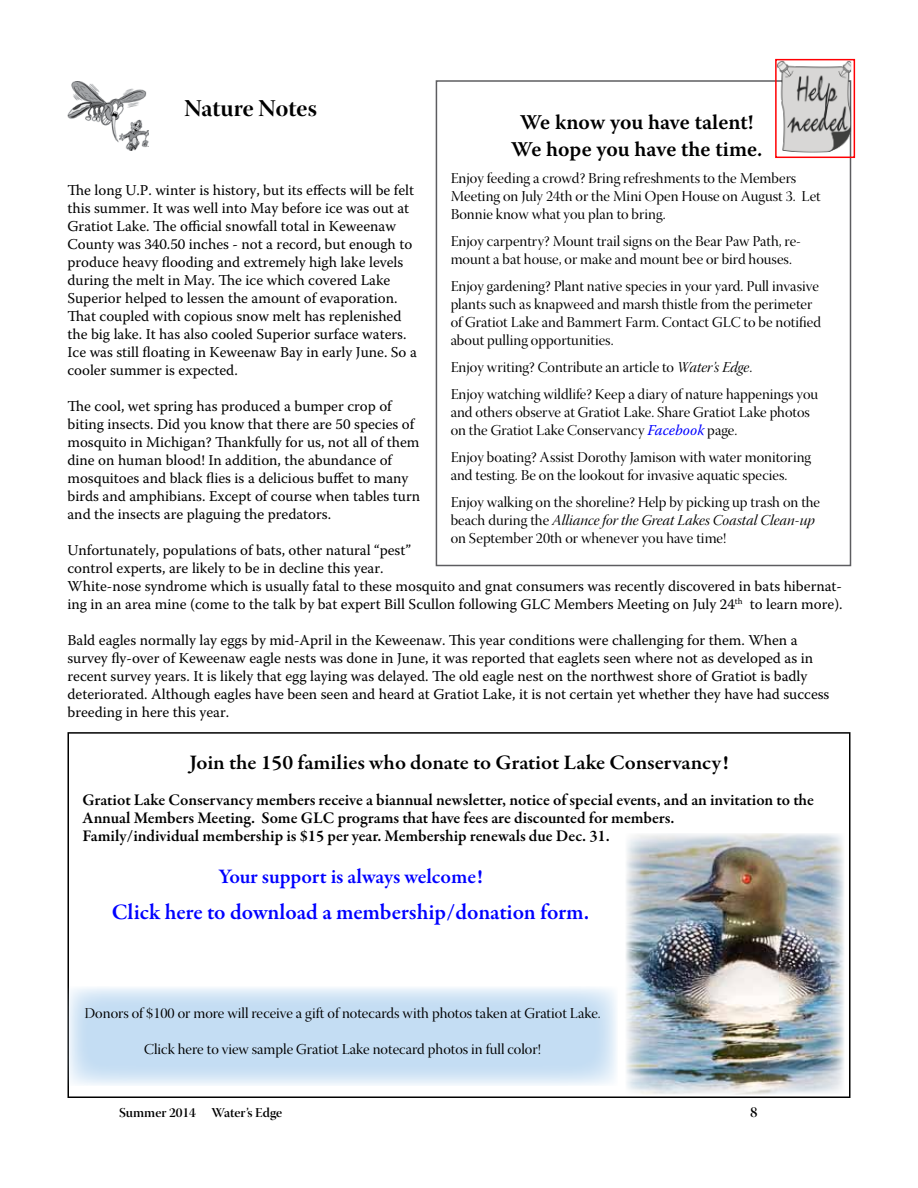
<style>
.page{position:relative;width:918px;height:1188px;background:#fff}
.page>*{position:absolute;margin:0;border:0;box-sizing:border-box;transform-origin:0 0}
.t1{font:24px "Warnock Pro Bold Disp";color:#000}
.t2{font:600 22.5px "Garamond Premr Pro";letter-spacing:-.005em;color:#00f}
.t3{font:600 21px "Garamond Premr Pro";color:#000;scale:1.04 1}
.t4{font:600 21px/27px "Warnock Pro";color:#000;text-align:center}
.t5{font:600 21px "Garamond Premr Pro";letter-spacing:-.005em;color:#00f}
.t6{font:600 16.5px/18px "Garamond Premr Pro";letter-spacing:-.005em;color:#000}
.t7{font:15px/18px "Warnock Pro";color:#000}
.t8{font:15px/18px "Warnock Pro Disp";color:#000}
.t9{font:15px "Warnock Pro It Disp";color:#000}
.t10{font:15px "Warnock Pro Semibold Disp";color:#000}
.t11{font:13.5px "Warnock Pro Semibold Disp";color:#000}
.s1{font-family:"Warnock Pro It Disp"}
.s2{font-family:"Warnock Pro";font-style:italic;color:#00f}
.s3{font-family:"Warnock Pro Disp"}
</style>
<div class="page">
<div style="left:68px;top:732px;width:782px;height:366px;border:2px solid #000"></div>
<img style="left:626px;top:833px;width:218px;height:261px">
<svg style="left:68px;top:987px;width:548px;height:99px;background:#cce1f4"></svg>
<div style="left:436px;top:80px;width:415px;height:486px;border:2px solid #5d5d60"></div>
<img style="left:778px;top:62px;width:73px;height:93px">
<div style="left:775px;top:59px;width:80px;height:99px;border:2px solid #ff0003"></div>
<img style="left:68px;top:81px;width:80px;height:69px">
<h1 class="t1" style="left:184px;top:93px;width:134px">Nature Notes</h1>
<h3 class="t4" style="left:511px;top:108px;width:253px">We know you have talent!<br>We hope you have the time.</h3>
<p class="t8" style="left:451px;top:171px;width:372px">Enjoy feeding a crowd? Bring refreshments to the Members<br>Meeting on July 24th or the Mini Open House on August 3. Let<br>Bonnie know what you plan to bring.</p>
<p class="t8" style="left:451px;top:234px;width:352px">Enjoy carpentry? Mount trail signs on the Bear Paw Path, re&shy;mount a bat house, or make and mount bee or bird houses.</p>
<p class="t8" style="left:451px;top:279px;width:372px">Enjoy gardening? Plant native species in your yard. Pull invasive plants such as knapweed and marsh thistle from the perimeter of Gratiot Lake and Bammert Farm. Contact GLC to be notified about pulling opportunities.</p>
<p class="t8" style="left:451px;top:355px;width:369px;line-height:27px">Enjoy writing? Contribute an article to <span class="s1">Water’s Edge</span>.<br>Enjoy watching wildlife? Keep a diary of nature happenings you</p>
<p class="t8" style="left:451px;top:405px;width:361px">and others observe at Gratiot Lake. Share Gratiot Lake photos on the Gratiot Lake Conservancy <span class="s2">Facebook</span> page.</p>
<p class="t8" style="left:451px;top:450px;width:362px">Enjoy boating? Assist Dorothy Jamison with water monitoring and testing. Be on the lookout for invasive aquatic species.</p>
<p class="t8" style="left:451px;top:495px;width:371px">Enjoy walking on the shoreline? Help by picking up trash on the</p>
<p class="t9" style="left:451px;top:512px;width:366px"><span class="s3">beach during the</span> Alliance for the Great Lakes Coastal Clean-up</p>
<p class="t8" style="left:451px;top:531px;width:277px">on September 20th or whenever you have time!</p>
<p class="t7" style="left:68px;top:181px;width:351px">The long U.P. winter is history, but its effects will be felt this summer. It was well into May before ice was out at Gratiot Lake. The official snowfall total in Keweenaw County was 340.50 inches - not a record, but enough to produce heavy flooding and extremely high lake levels during the melt in May. The ice which covered Lake Superior helped to lessen the amount of evaporation.<br>That coupled with copious snow melt has replenished the big lake. It has also cooled Superior surface waters.<br>Ice was still floating in Keweenaw Bay in early June. So a cooler summer is expected.</p>
<p class="t7" style="left:68px;top:397px;width:354px">The cool, wet spring has produced a bumper crop of biting insects. Did you know that there are 50 species of mosquito in Michigan? Thankfully for us, not all of them dine on human blood! In addition, the abundance of mosquitoes and black flies is a delicious buffet to many birds and amphibians. Except of course when tables turn and the insects are plaguing the predators.</p>
<p class="t7" style="left:68px;top:541px;width:777px">Unfortunately, populations of bats, other natural “pest”<br>control experts, are likely to be in decline this year.<br>White-nose syndrome which is usually fatal to these mosquito and gnat consumers was recently discovered in bats hibernat&shy;ing in an area mine (come to the talk by bat expert Bill Scullon following GLC Members Meeting on July 24<sup>th</sup> to learn more).</p>
<p class="t7" style="left:67px;top:631px;width:763px">Bald eagles normally lay eggs by mid-April in the Keweenaw. This year conditions were challenging for them. When a survey fly-over of Keweenaw eagle nests was done in June, it was reported that eaglets seen where not as developed as in recent survey years. It is likely that egg laying was delayed. The old eagle nest on the northwest shore of Gratiot is badly deteriorated. Although eagles have been seen and heard at Gratiot Lake, it is not certain yet whether they have had success breeding in here this year.</p>
<h3 class="t3" style="left:189px;top:750px;width:520px">Join the 150 families who donate to Gratiot Lake Conservancy!</h3>
<p class="t6" style="left:82px;top:791px;width:733px">Gratiot Lake Conservancy members receive a biannual newsletter, notice of special events, and an invitation to the<br>Annual Members Meeting. Some GLC programs that have fees are discounted for members.<br>Family/individual membership is $15 per year. Membership renewals due Dec. 31.</p>
<h3 class="t5" style="left:219px;top:863px;width:266px">Your support is always welcome!</h3>
<h2 class="t2" style="left:112px;top:898px;width:479px">Click here to download a membership/donation form.</h2>
<p class="t8" style="left:84px;top:1006px;width:518px">Donors of $100 or more will receive a gift of notecards with photos taken at Gratiot Lake.</p>
<p class="t8" style="left:144px;top:1042px;width:398px">Click here to view sample Gratiot Lake notecard photos in full color!</p>
<p class="t11" style="left:119px;top:1104px;width:165px">Summer 2014 Water’s Edge</p>
<p class="t10" style="left:750px;top:1103px;width:9px">8</p>
</div>
